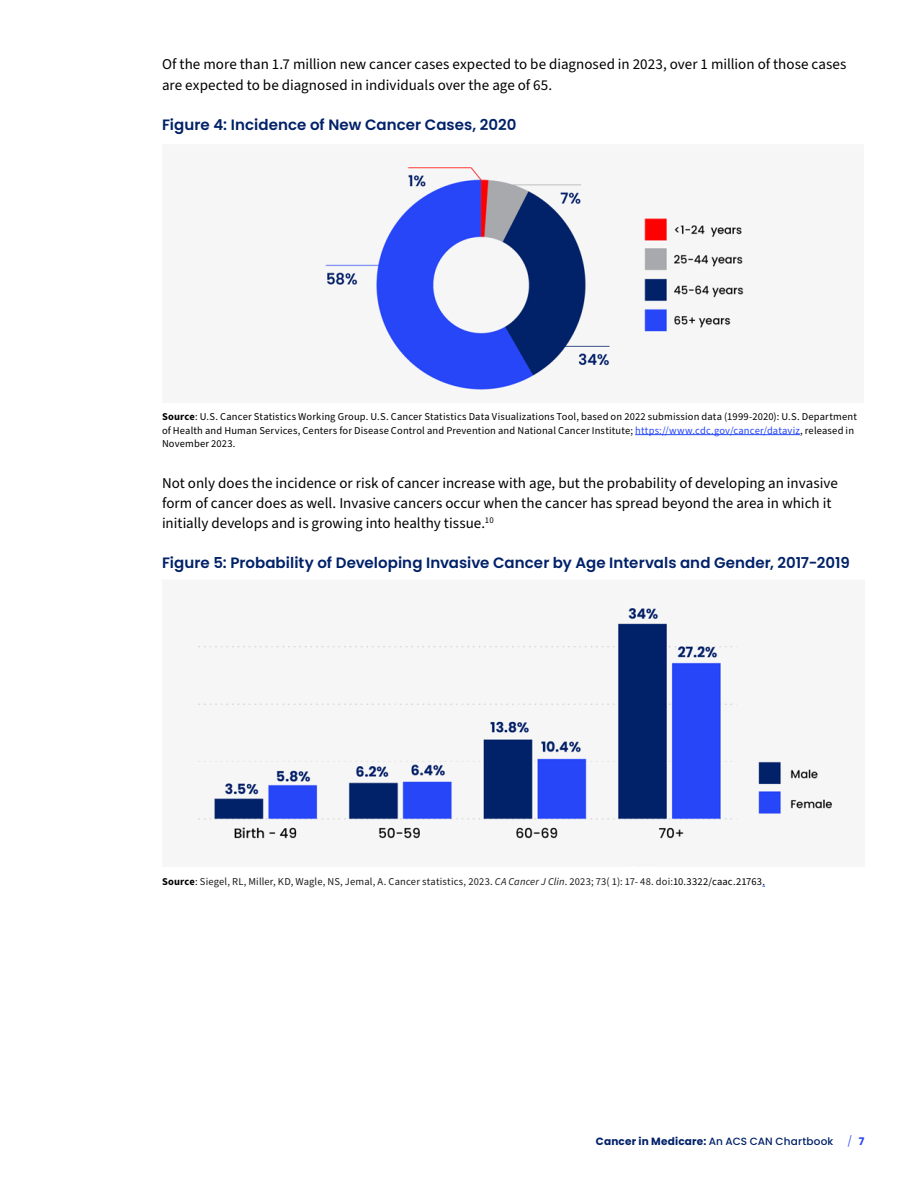
<style>
.page{position:relative;width:918px;height:1188px;background:#fff}
.page>*{position:absolute;margin:0;border:0;box-sizing:border-box;transform-origin:0 0}
.t1{font:15px/20.2px "Source Sans Pro";color:#000}
.t2{font:600 15px "Poppins";letter-spacing:.005em;color:#012169}
.Graph_Source{font:10.5px/13.5px "Source Sans Pro";letter-spacing:.015em;color:#000}
.Graph_Source-2{font:10.5px "Source Sans Pro";letter-spacing:.015em;color:#1c1d1e}
.t3{font:700 10.5px "Poppins";letter-spacing:.02em;color:#012169}
.t4{font:300 10.5px "Poppins";color:#2645f7}
.s1{font-weight:700}
.s2{color:#2746f8}
.s3{font-weight:700;color:#000}
.s4{color:#000}
.s5{font-style:italic}
.s6{font-weight:500}
</style>
<div class="page">
<hr style="left:635px;top:434px;width:165px;height:1px;background:#2746f8">
<img style="left:325px;top:167px;width:419px;height:223px">
<img style="left:198px;top:608px;width:635px;height:231px">
<p class="t1" style="left:162px;top:55px;width:686px">Of the more than 1.7 million new cancer cases expected to be diagnosed in 2023, over 1 million of those cases are expected to be diagnosed in individuals over the age of 65.</p>
<p class="t2" style="left:162px;top:116px;width:356px">Figure 4: Incidence of New Cancer Cases, 2020</p>
<p class="Graph_Source" style="left:162px;top:410px;width:697px"><span class="s1">Source</span>: U.S. Cancer Statistics Working Group. U.S. Cancer Statistics Data Visualizations Tool, based on 2022 submission data (1999-2020): U.S. Department of Health and Human Services, Centers for Disease Control and Prevention and National Cancer Institute; <span class="s2">https://www.cdc.gov/cancer/dataviz</span>, released in<br>November 2023.</p>
<p class="t1" style="left:162px;top:473px;width:677px">Not only does the incidence or risk of cancer increase with age, but the probability of developing an invasive form of cancer does as well. Invasive cancers occur when the cancer has spread beyond the area in which it initially develops and is growing into healthy tissue.<sup>10</sup></p>
<p class="t2" style="left:162px;top:554px;width:689px">Figure 5: Probability of Developing Invasive Cancer by Age Intervals and Gender, 2017-2019</p>
<p class="Graph_Source-2" style="left:162px;top:875px;width:605px"><span class="s3">Source</span><span class="s4">:</span> Siegel, RL, Miller, KD, Wagle, NS, Jemal, A. Cancer statistics, 2023. <span class="s5">CA Cancer J Clin</span>. 2023; 73( 1): 17- 48. doi:<span class="s4">10.3322/caac.21763.</span></p>
<p class="t3" style="left:596px;top:1135px;width:239px">Cancer in Medicare: <span class="s6">An ACS CAN Chartbook</span></p>
<p class="t4" style="left:847px;top:1135px;width:18px">/ <span class="s1">7</span></p>
</div>
